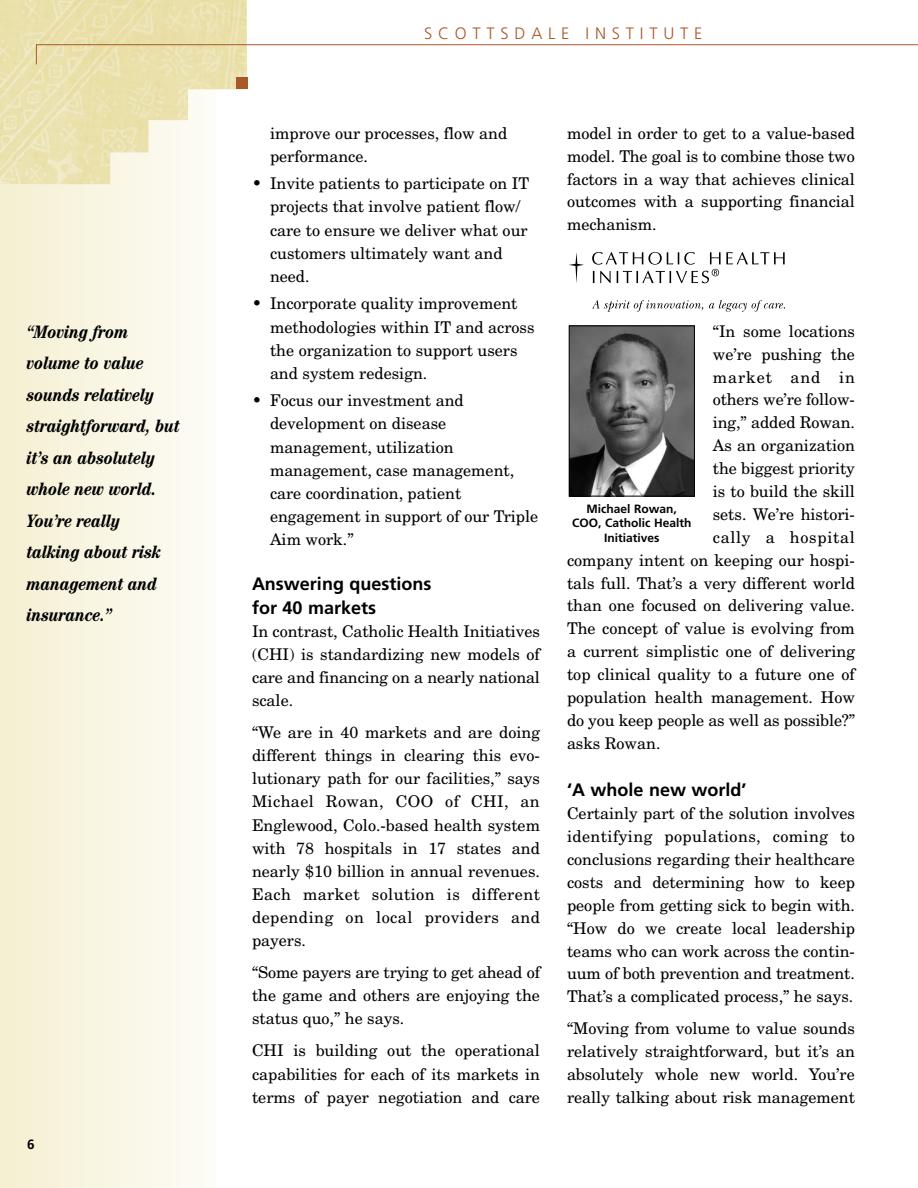
<style>
.page{position:relative;width:918px;height:1188px;background:#fff}
.page>*{position:absolute;margin:0;border:0;box-sizing:border-box;transform-origin:0 0}
.t1{font:italic 700 condensed 18px/31.5px "Century";color:#000}
.t2{font:700 18px/23.1px "Frutiger";color:#000}
.t3{font:300 16.5px "Frutiger";letter-spacing:.35em;color:#a95827}
.t4{font:16.2px/23.1px "New Century Schlbk";color:#000;text-align:justify}
.t5{font:16.2px "New Century Schlbk";letter-spacing:.045em;color:#000}
.t6{font:16.2px "New Century Schlbk";letter-spacing:.06em;color:#000}
.t7{font:700 13.5px "Frutiger";color:#000}
.t8{font:700 12px/14.4px "Frutiger";color:#000;text-align:center}
</style>
<div class="page">
<div style="left:0;top:0;width:216px;height:1188px;background:linear-gradient(to right,#f5f0d1,#fdfcf6)"></div>
<img style="left:0;top:0;width:247px;height:184px">
<hr style="left:36px;top:44px;width:882px;height:1px;background:#a95827">
<div style="left:236px;top:78px;width:11px;height:11px;background:#a95827"></div>
<svg style="left:36px;top:44px;width:1px;height:20px"></svg>
<img style="left:571px;top:328px;width:122px;height:166px">
<div style="left:569px;top:326px;width:126px;height:170px;border:1px solid #000"></div>
<svg style="left:569px;top:252px;width:15px;height:31px"></svg>
<svg style="left:592px;top:300px;width:111px;height:12px"></svg>
<svg style="left:709px;top:300px;width:76px;height:12px"></svg>
<svg style="left:592px;top:252px;width:193px;height:31px"></svg>
<p class="t1" style="left:27px;top:316px;width:155px">“Moving from volume to value sounds relatively straightforward, but it’s an absolutely whole new world.<br>You’re really<br>talking about risk management and insurance.”</p>
<p class="t7" style="left:27px;top:1136px;width:9px">6</p>
<p class="t3" style="left:424px;top:24px;width:280px">SCOTTS DALE INS TITUTE</p>
<p class="t4" style="left:270px;top:121px;width:239px">improve our processes, flow and performance.</p>
<p class="t4" style="left:270px;top:172px;width:261px;text-align:left;text-indent:-18px">• Invite patients to participate on IT projects that involve patient flow/ care to ensure we deliver what our customers ultimately want and need.</p>
<p class="t4" style="left:270px;top:292px;width:266px;text-align:left;text-indent:-18px">• Incorporate quality improvement methodologies within IT and across the organization to support users and system redesign.</p>
<p class="t4" style="left:270px;top:389px;width:270px;text-align:left;text-indent:-18px">• Focus our investment and development on disease management, utilization management, case management, care coordination, patient engagement in support of our Triple<br>Aim work.”</p>
<p class="t2" style="left:252px;top:573px;width:181px">Answering questions for 40 markets</p>
<p class="t4" style="left:252px;top:619px;width:290px">In contrast, Catholic Health Initiatives (CHI) is standardizing new models of care and financing on a nearly national scale.</p>
<p class="t4" style="left:252px;top:720px;width:290px">“We are in 40 markets and are doing different things in clearing this evo&shy;lutionary path for our facilities,” says Michael Rowan, COO of CHI, an Englewood, Colo.-based health system with 78 hospitals in 17 states and nearly $10 billion in annual revenues.<br>Each market solution is different depending on local providers and payers.</p>
<p class="t4" style="left:252px;top:960px;width:290px">“Some payers are trying to get ahead of the game and others are enjoying the status quo,” he says.</p>
<p class="t4" style="left:252px;top:1039px;width:290px">CHI is building out the operational capabilities for each of its markets in terms of payer negotiation and care</p>
<p class="t4" style="left:567px;top:121px;width:290px">model in order to get to a value-based model. The goal is to combine those two factors in a way that achieves clinical outcomes with a supporting financial mechanism.</p>
<p class="t4" style="left:713px;top:319px;width:144px">“In some locations</p>
<p class="t4" style="left:713px;top:342px;width:144px">we’re pushing the</p>
<p class="t6" style="left:713px;top:367px;width:144px">market and in</p>
<p class="t4" style="left:713px;top:388px;width:144px">others we’re follow-</p>
<p class="t4" style="left:713px;top:411px;width:144px">ing,” added Rowan.</p>
<p class="t4" style="left:713px;top:433px;width:144px">As an organization</p>
<p class="t4" style="left:713px;top:456px;width:144px">the biggest priority</p>
<p class="t4" style="left:713px;top:479px;width:144px">is to build the skill</p>
<p class="t4" style="left:713px;top:502px;width:144px">sets. We’re histori-</p>
<p class="t5" style="left:713px;top:527px;width:144px">cally a hospital</p>
<p class="t4" style="left:567px;top:548px;width:289px">company intent on keeping our hospi-</p>
<p class="t4" style="left:567px;top:571px;width:290px">tals full. That’s a very different world</p>
<p class="t4" style="left:567px;top:594px;width:289px">than one focused on delivering value.</p>
<p class="t4" style="left:567px;top:617px;width:289px">The concept of value is evolving from</p>
<p class="t4" style="left:567px;top:639px;width:290px">a current simplistic one of delivering</p>
<p class="t4" style="left:567px;top:662px;width:289px">top clinical quality to a future one of</p>
<p class="t4" style="left:567px;top:685px;width:289px">population health management. How</p>
<p class="t4" style="left:567px;top:708px;width:290px">do you keep people as well as possible?”</p>
<p class="t4" style="left:567px;top:731px;width:95px">asks Rowan.</p>
<p class="t2" style="left:567px;top:779px;width:181px">‘A whole new world’</p>
<p class="t4" style="left:567px;top:802px;width:290px">Certainly part of the solution involves identifying populations, coming to conclusions regarding their healthcare costs and determining how to keep people from getting sick to begin with. “How do we create local leadership teams who can work across the contin&shy;uum of both prevention and treatment.<br>That’s a complicated process,” he says.</p>
<p class="t4" style="left:567px;top:1017px;width:290px">“Moving from volume to value sounds relatively straightforward, but it’s an absolutely whole new world. You’re really talking about risk management</p>
<p class="t8" style="left:572px;top:502px;width:121px">Michael Rowan,<br>COO, Catholic Health<br>Initiatives</p>
</div>
